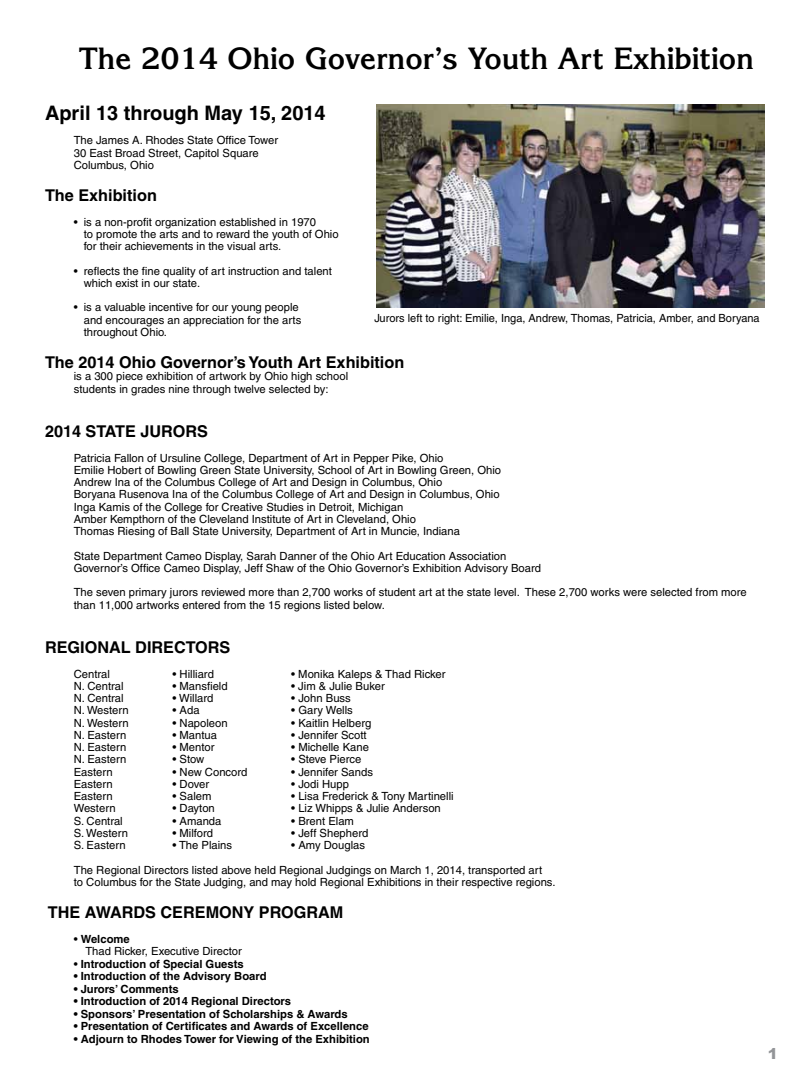
<style>
.page{position:relative;width:810px;height:1080px;background:#fff}
.page>*{position:absolute;margin:0;border:0;box-sizing:border-box;transform-origin:0 0}
.t1{font:700 30px "Korinna";color:#000}
.t2{font:700 20px "Helvetica";color:#000}
.t3{font:700 16.25px "Helvetica";color:#000}
.t4{font:900 15px "Arial";color:#939598}
.t5{font:11.25px/12.2px "Helvetica";color:#000}
.t6{font:700 11.25px "Helvetica";color:#000}
.s1{font-weight:700}
.s2{font-weight:400}
</style>
<div class="page">
<img style="left:376px;top:104px;width:389px;height:204px">
<h1 class="t1" style="left:79px;top:40px;width:676px">The 2014 Ohio Governor’s Youth Art Exhibition</h1>
<h2 class="t2" style="left:45px;top:101px;width:282px">April 13 through May 15, 2014</h2>
<p class="t5" style="left:74px;top:134px;width:206px">The James A. Rhodes State Office Tower<br>30 East Broad Street, Capitol Square<br>Columbus, Ohio</p>
<h3 class="t3" style="left:45px;top:185px;width:113px">The Exhibition</h3>
<p class="t5" style="left:84px;top:215px;width:256px;text-indent:-10px">• is a non-profit organization established in 1970<br>to promote the arts and to reward the youth of Ohio for their achievements in the visual arts.</p>
<p class="t5" style="left:84px;top:264px;width:250px;text-indent:-10px">• reflects the fine quality of art instruction and talent which exist in our state.</p>
<p class="t5" style="left:84px;top:301px;width:219px;text-indent:-10px">• is a valuable incentive for our young people and encourages an appreciation for the arts throughout Ohio.</p>
<h3 class="t3" style="left:45px;top:352px;width:361px">The 2014 Ohio Governor’s Youth Art Exhibition</h3>
<p class="t5" style="left:74px;top:370px;width:276px">is a 300 piece exhibition of artwork by Ohio high school students in grades nine through twelve selected by:</p>
<h3 class="t3" style="left:45px;top:421px;width:164px">2014 STATE JURORS</h3>
<p class="t5" style="left:74px;top:451px;width:429px">Patricia Fallon of Ursuline College, Department of Art in Pepper Pike, Ohio<br>Emilie Hobert of Bowling Green State University, School of Art in Bowling Green, Ohio Andrew Ina of the Columbus College of Art and Design in Columbus, Ohio<br>Boryana Rusenova Ina of the Columbus College of Art and Design in Columbus, Ohio Inga Kamis of the College for Creative Studies in Detroit, Michigan<br>Amber Kempthorn of the Cleveland Institute of Art in Cleveland, Ohio<br>Thomas Riesing of Ball State University, Department of Art in Muncie, Indiana</p>
<p class="t5" style="left:74px;top:550px;width:469px">State Department Cameo Display, Sarah Danner of the Ohio Art Education Association<br>Governor’s Office Cameo Display, Jeff Shaw of the Ohio Governor’s Exhibition Advisory Board</p>
<p class="t5" style="left:74px;top:586px;width:675px">The seven primary jurors reviewed more than 2,700 works of student art at the state level. These 2,700 works were selected from more than 11,000 artworks entered from the 15 regions listed below.</p>
<h3 class="t3" style="left:45px;top:637px;width:187px">REGIONAL DIRECTORS</h3>
<p class="t5" style="left:74px;top:667px;width:38px">Central</p>
<p class="t5" style="left:173px;top:667px;width:43px">• Hilliard</p>
<p class="t5" style="left:291px;top:667px;width:156px">• Monika Kaleps &amp; Thad Ricker</p>
<p class="t5" style="left:74px;top:680px;width:51px">N. Central</p>
<p class="t5" style="left:173px;top:680px;width:57px">• Mansfield</p>
<p class="t5" style="left:291px;top:680px;width:95px">• Jim &amp; Julie Buker</p>
<p class="t5" style="left:74px;top:692px;width:51px">N. Central</p>
<p class="t5" style="left:173px;top:692px;width:42px">• Willard</p>
<p class="t5" style="left:291px;top:692px;width:61px">• John Buss</p>
<p class="t5" style="left:74px;top:704px;width:57px">N. Western</p>
<p class="t5" style="left:173px;top:704px;width:29px">• Ada</p>
<p class="t5" style="left:291px;top:704px;width:63px">• Gary Wells</p>
<p class="t5" style="left:74px;top:716px;width:57px">N. Western</p>
<p class="t5" style="left:173px;top:716px;width:57px">• Napoleon</p>
<p class="t5" style="left:291px;top:716px;width:82px">• Kaitlin Helberg</p>
<p class="t5" style="left:74px;top:729px;width:54px">N. Eastern</p>
<p class="t5" style="left:173px;top:729px;width:46px">• Mantua</p>
<p class="t5" style="left:291px;top:729px;width:77px">• Jennifer Scott</p>
<p class="t5" style="left:74px;top:741px;width:54px">N. Eastern</p>
<p class="t5" style="left:173px;top:741px;width:44px">• Mentor</p>
<p class="t5" style="left:291px;top:741px;width:79px">• Michelle Kane</p>
<p class="t5" style="left:74px;top:753px;width:54px">N. Eastern</p>
<p class="t5" style="left:173px;top:753px;width:33px">• Stow</p>
<p class="t5" style="left:291px;top:753px;width:72px">• Steve Pierce</p>
<p class="t5" style="left:74px;top:766px;width:41px">Eastern</p>
<p class="t5" style="left:173px;top:766px;width:76px">• New Concord</p>
<p class="t5" style="left:291px;top:766px;width:83px">• Jennifer Sands</p>
<p class="t5" style="left:74px;top:778px;width:41px">Eastern</p>
<p class="t5" style="left:173px;top:778px;width:38px">• Dover</p>
<p class="t5" style="left:291px;top:778px;width:59px">• Jodi Hupp</p>
<p class="t5" style="left:74px;top:790px;width:41px">Eastern</p>
<p class="t5" style="left:173px;top:790px;width:40px">• Salem</p>
<p class="t5" style="left:291px;top:790px;width:164px">• Lisa Frederick &amp; Tony Martinelli</p>
<p class="t5" style="left:74px;top:802px;width:43px">Western</p>
<p class="t5" style="left:173px;top:802px;width:44px">• Dayton</p>
<p class="t5" style="left:291px;top:802px;width:151px">• Liz Whipps &amp; Julie Anderson</p>
<p class="t5" style="left:74px;top:815px;width:51px">S. Central</p>
<p class="t5" style="left:173px;top:815px;width:50px">• Amanda</p>
<p class="t5" style="left:291px;top:815px;width:64px">• Brent Elam</p>
<p class="t5" style="left:74px;top:827px;width:56px">S. Western</p>
<p class="t5" style="left:173px;top:827px;width:42px">• Milford</p>
<p class="t5" style="left:291px;top:827px;width:79px">• Jeff Shepherd</p>
<p class="t5" style="left:74px;top:839px;width:53px">S. Eastern</p>
<p class="t5" style="left:173px;top:839px;width:61px">• The Plains</p>
<p class="t5" style="left:374px;top:312px;width:387px">Jurors left to right: Emilie, Inga, Andrew, Thomas, Patricia, Amber, and Boryana</p>
<p class="t5" style="left:74px;top:833px;width:470px;line-height:24.5px;text-indent:218px">• Amy Douglas<br>The Regional Directors listed above held Regional Judgings on March 1, 2014, transported art</p>
<p class="t5" style="left:74px;top:876px;width:483px">to Columbus for the State Judging, and may hold Regional Exhibitions in their respective regions.</p>
<h3 class="t3" style="left:48px;top:902px;width:297px">THE AWARDS CEREMONY PROGRAM</h3>
<p class="t5" style="left:85px;top:933px;width:158px;text-indent:-12px">• <span class="s1">Welcome<br></span>Thad Ricker, Executive Director</p>
<p class="t6" style="left:74px;top:957px;width:171px"><span class="s2">•</span> Introduction of Special Guests</p>
<p class="t6" style="left:74px;top:970px;width:194px">• Introduction of the Advisory Board</p>
<p class="t6" style="left:74px;top:982px;width:106px">• Jurors’ Comments</p>
<p class="t6" style="left:74px;top:995px;width:219px">• Introduction of 2014 Regional Directors</p>
<p class="t6" style="left:74px;top:1007px;width:275px">• Sponsors’ Presentation of Scholarships &amp; Awards</p>
<p class="t6" style="left:74px;top:1020px;width:296px">• Presentation of Certificates and Awards of Excellence</p>
<p class="t6" style="left:74px;top:1032px;width:298px">• Adjourn to Rhodes Tower for Viewing of the Exhibition</p>
<h3 class="t4" style="left:768px;top:1042px;width:12px">1</h3>
</div>
